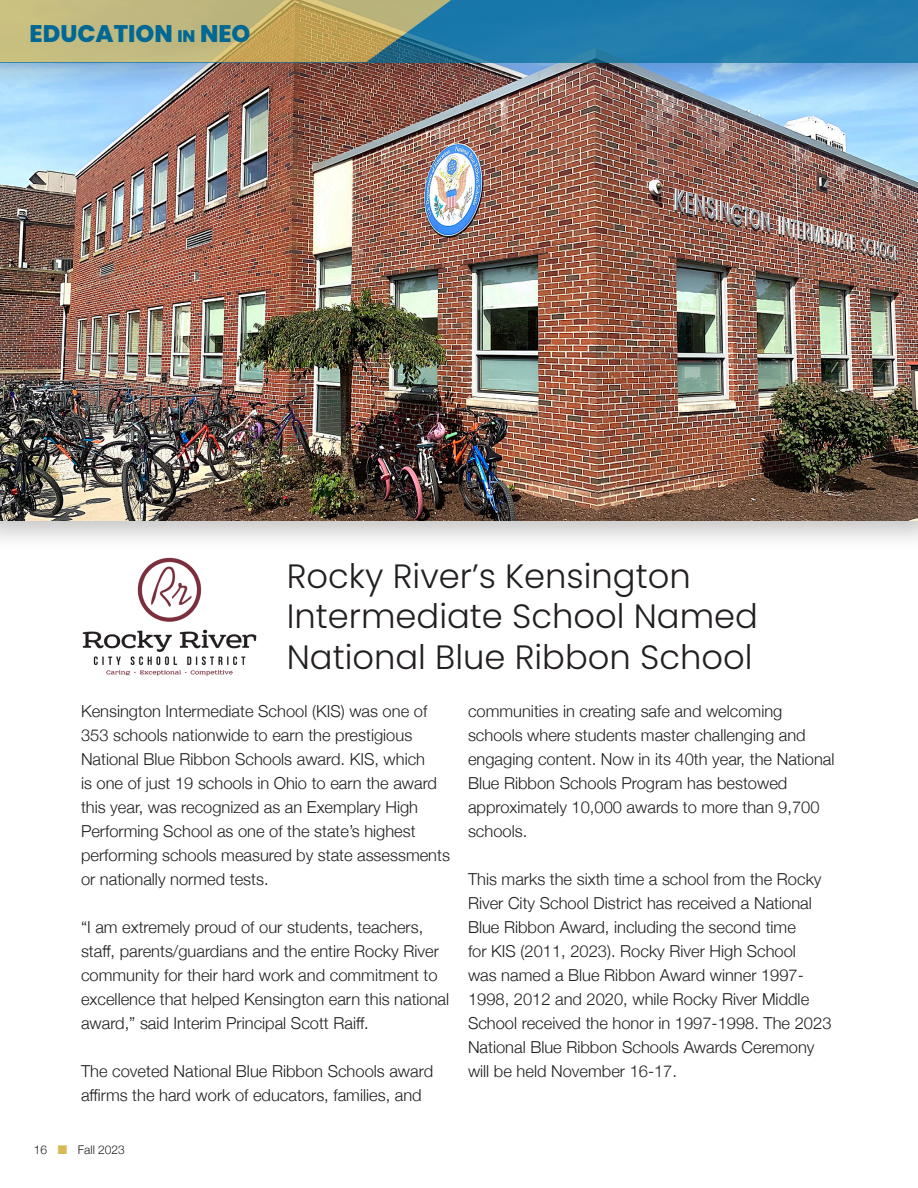
<style>
.page{position:relative;width:918px;height:1188px;background:#fff}
.page>*{position:absolute;margin:0;border:0;box-sizing:border-box;transform-origin:0 0}
.t1{font:300 33.75px/40.5px "Poppins";color:#231f20}
.t2{font:800 24px "Poppins";color:#006893}
.t3{font:300 16.5px/24px "Helvetica Neue";color:#231f20}
.t4{font:300 12px "Helvetica Neue";color:#231f20}
.s1{font-size:16.8px}
</style>
<div class="page">
<div style="left:0;top:0;width:918px;height:553px;background:#231f20;opacity:.27"></div>
<img style="left:0;top:94px;width:918px;height:427px">
<div style="left:0;top:0;width:918px;height:94px;background:#231f20;opacity:.27"></div>
<div style="left:0;top:0;width:918px;height:62px;background:#207cae"></div>
<svg style="left:0;top:0;width:451px;height:62px;background:#b2ac76"></svg>
<img style="left:82px;top:557px;width:175px;height:119px">
<p class="t2" style="left:30px;top:20px;width:222px">EDUCATION <span class="s1">in</span> NEO</p>
<p class="t1" style="left:287px;top:556px;width:473px">Rocky River’s Kensington<br>Intermediate School Named<br>National Blue Ribbon School</p>
<p class="t3" style="left:81px;top:698px;width:371px">Kensington Intermediate School (KIS) was one of 353 schools nationwide to earn the prestigious National Blue Ribbon Schools award. KIS, which<br>is one of just 19 schools in Ohio to earn the award this year, was recognized as an Exemplary High Performing School as one of the state’s highest performing schools measured by state assessments or nationally normed tests.</p>
<p class="t3" style="left:81px;top:914px;width:370px">“I am extremely proud of our students, teachers, staff, parents/guardians and the entire Rocky River community for their hard work and commitment to excellence that helped Kensington earn this national award,” said Interim Principal Scott Raiff.</p>
<p class="t3" style="left:81px;top:1058px;width:354px">The coveted National Blue Ribbon Schools award affirms the hard work of educators, families, and</p>
<p class="t4" style="left:34px;top:1140px;width:15px">16</p>
<p class="t4" style="left:78px;top:1140px;width:49px">Fall 2023</p>
<p class="t3" style="left:468px;top:698px;width:368px">communities in creating safe and welcoming schools where students master challenging and engaging content. Now in its 40th year, the National Blue Ribbon Schools Program has bestowed approximately 10,000 awards to more than 9,700 schools.</p>
<p class="t3" style="left:468px;top:866px;width:365px">This marks the sixth time a school from the Rocky River City School District has received a National Blue Ribbon Award, including the second time<br>for KIS (2011, 2023). Rocky River High School<br>was named a Blue Ribbon Award winner 1997- 1998, 2012 and 2020, while Rocky River Middle School received the honor in 1997-1998. The 2023<br>National Blue Ribbon Schools Awards Ceremony will be held November 16-17.</p>
</div>
